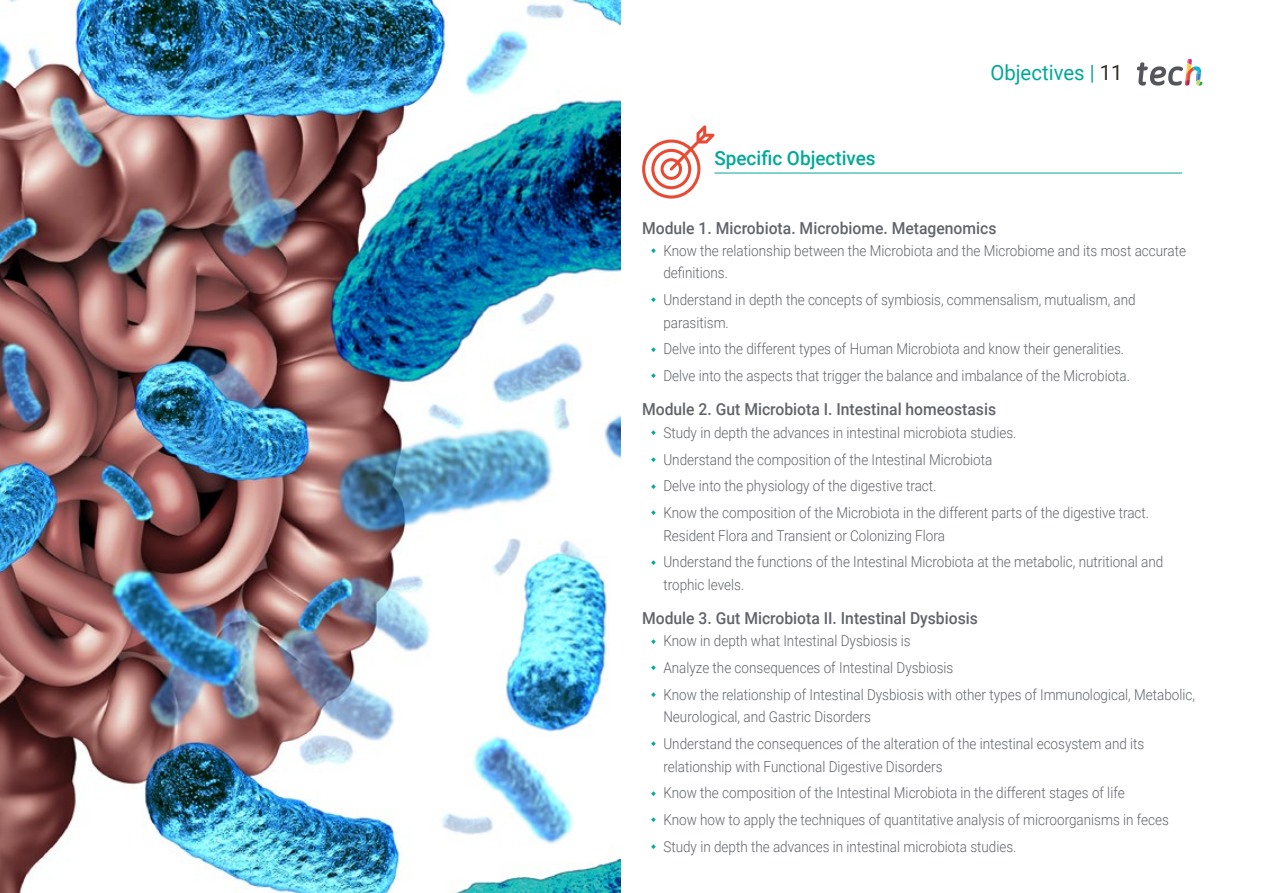
<style>
.page{position:relative;width:1263px;height:893px;background:#fff}
.page>*{position:absolute;margin:0;border:0;box-sizing:border-box;transform-origin:0 0}
.t1{font:21px "Roboto";color:#00a996}
.t2{font:500 19.5px "Roboto";color:#00a996}
.t3{font:500 16.5px "Roboto";color:#61646a;scale:.95 1}
.t4{font:300 15px/26.7px "Roboto";color:#61646a;scale:.9 1}
.s1{color:#312e20}
</style>
<div class="page">
<img style="left:0;top:0;width:621px;height:893px">
<svg style="left:1137px;top:59px;width:65px;height:27px"></svg>
<svg style="left:642px;top:125px;width:72px;height:74px"></svg>
<hr style="left:714px;top:173px;width:468px;height:1px;background:#00a996">
<h2 class="t2" style="left:714px;top:144px;width:163px">Specific Objectives</h2>
<h1 class="t1" style="left:990px;top:57px;width:134px">Objectives | <span class="s1">11</span></h1>
<p class="t3" style="left:642px;top:216px;width:374px">Module 1. Microbiota. Microbiome. Metagenomics</p>
<p class="t4" style="left:663px;top:239px;width:582px;line-height:22.5px">Know the relationship between the Microbiota and the Microbiome and its most accurate definitions.</p>
<p class="t4" style="left:663px;top:288px;width:526px;line-height:22.5px">Understand in depth the concepts of symbiosis, commensalism, mutualism, and parasitism.</p>
<p class="t4" style="left:663px;top:335px;width:520px">Delve into the different types of Human Microbiota and know their generalities.<br>Delve into the aspects that trigger the balance and imbalance of the Microbiota.</p>
<p class="t3" style="left:642px;top:398px;width:374px">Module 2. Gut Microbiota I. Intestinal homeostasis</p>
<p class="t4" style="left:663px;top:419px;width:541px">Study in depth the advances in intestinal microbiota studies.<br>Understand the composition of the Intestinal Microbiota<br>Delve into the physiology of the digestive tract.<br>Know the composition of the Microbiota in the different parts of the digestive tract.</p>
<p class="t4" style="left:663px;top:521px;width:557px">Resident Flora and Transient or Colonizing Flora<br>Understand the functions of the Intestinal Microbiota at the metabolic, nutritional and</p>
<p class="t4" style="left:663px;top:571px;width:91px">trophic levels.</p>
<p class="t3" style="left:642px;top:607px;width:355px">Module 3. Gut Microbiota II. Intestinal Dysbiosis</p>
<p class="t4" style="left:663px;top:627px;width:592px">Know in depth what Intestinal Dysbiosis is<br>Analyze the consequences of Intestinal Dysbiosis<br>Know the relationship of Intestinal Dysbiosis with other types of Immunological, Metabolic,</p>
<p class="t4" style="left:663px;top:703px;width:536px">Neurological, and Gastric Disorders<br>Understand the consequences of the alteration of the intestinal ecosystem and its</p>
<p class="t4" style="left:663px;top:752px;width:563px">relationship with Functional Digestive Disorders<br>Know the composition of the Intestinal Microbiota in the different stages of life<br>Know how to apply the techniques of quantitative analysis of microorganisms in feces Study in depth the advances in intestinal microbiota studies.</p>
</div>
